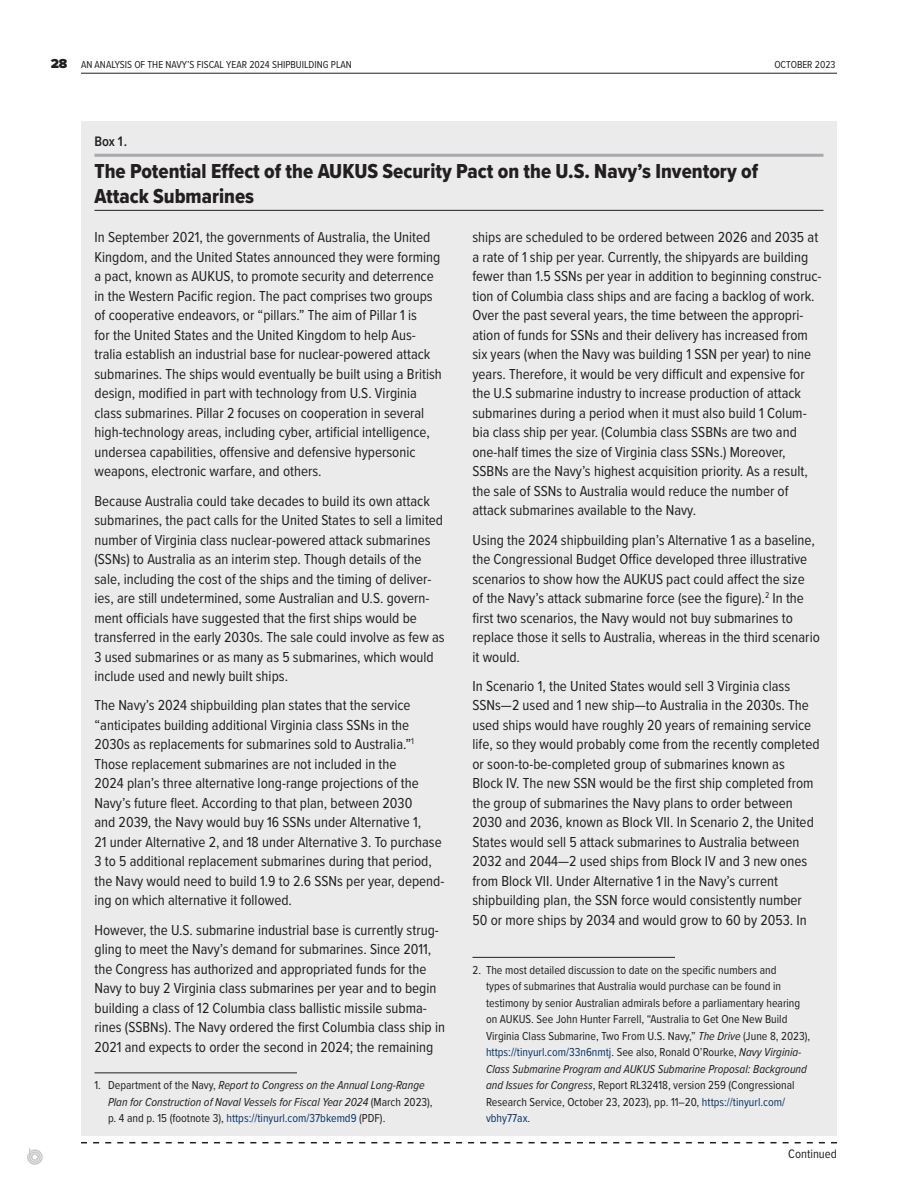
<style>
.page{position:relative;width:918px;height:1188px;background:#fff}
.page>*{position:absolute;margin:0;border:0;box-sizing:border-box;transform-origin:0 0}
.bx2_title{font:21px/25.2px "Proxima Nova Cond Extrabld";color:#231f20}
.bx5_bodytext{font:15px/19.5px "Proxima Nova Cond";color:#231f20}
.t1{font:600 14.25px "Proxima Nova Cond";color:#231f20}
.n_continued_rule{font:12.75px "Proxima Nova Cond";color:#231f20}
.bx7_footnotes{font:12px/16.5px "Proxima Nova Cond";color:#231f20}
.bx7_footnotes-2{font:italic 12px/16.5px "Proxima Nova Cond";color:#231f20}
.t2{font:10.5px "Proxima Nova Cond";color:#231f20}
.s1{font-family:"Proxima Nova";font-weight:900;font-size:13.5px}
.s2{font-style:normal}
.s3{font-style:normal;color:#093565}
.s4{font-style:italic}
.s5{color:#093565}
</style>
<div class="page">
<svg style="left:27px;top:1148px;width:16px;height:17px"></svg>
<hr style="left:81px;top:73px;width:756px;height:1px;background:#231f20">
<div style="left:81px;top:122px;width:756px;height:1014px;background:#ebebec"></div>
<hr style="left:94px;top:154px;width:730px;height:3px;background:#a8a9ad">
<hr style="left:94px;top:210px;width:730px;height:1px;background:#231f20">
<hr style="left:94px;top:1072px;width:203px;height:1px;background:#231f20">
<hr style="left:472px;top:957px;width:203px;height:1px;background:#231f20">
<svg style="left:81px;top:1142px;width:756px;height:1px"></svg>
<p class="t2" style="left:51px;top:56px;width:303px"><span class="s1">28</span> AN ANALYSIS OF THE NAVY’S FISCAL YEAR 2024 SHIPBUILDING PLAN</p>
<p class="t2" style="left:774px;top:56px;width:13px">October</p>
<p class="t2" style="left:815px;top:56px;width:22px">2023</p>
<p class="t1" style="left:94px;top:131px;width:34px">Box 1 .</p>
<p class="bx2_title" style="left:94px;top:158px;width:665px">The Potential Effect of the AUKUS Security Pact on the U.S. Navy’s Inventory of<br>Attack Submarines</p>
<p class="bx5_bodytext" style="left:94px;top:227px;width:349px">In September 2021, the governments of Australia, the United Kingdom, and the United States announced they were forming a pact, known as AUKUS, to promote security and deterrence in the Western Pacific region. The pact comprises two groups of cooperative endeavors, or “pillars.” The aim of Pillar 1 is<br>for the United States and the United Kingdom to help Aus&shy;tralia establish an industrial base for nuclear-powered attack submarines. The ships would eventually be built using a British design, modified in part with technology from U.S. Virginia class submarines. Pillar 2 focuses on cooperation in several high-technology areas, including cyber, artificial intelligence, undersea capabilities, offensive and defensive hypersonic weapons, electronic warfare, and others.</p>
<p class="bx5_bodytext" style="left:94px;top:490px;width:352px">Because Australia could take decades to build its own attack submarines, the pact calls for the United States to sell a limited number of Virginia class nuclear-powered attack submarines (SSNs) to Australia as an interim step. Though details of the sale, including the cost of the ships and the timing of deliver&shy;ies, are still undetermined, some Australian and U.S. govern&shy;ment officials have suggested that the first ships would be transferred in the early 2030s. The sale could involve as few as 3 used submarines or as many as 5 submarines, which would include used and newly built ships.</p>
<p class="bx5_bodytext" style="left:94px;top:695px;width:351px">The Navy’s 2024 shipbuilding plan states that the service “anticipates building additional Virginia class SSNs in the 2030s as replacements for submarines sold to Australia.”<sup>1<br></sup>Those replacement submarines are not included in the<br>2024 plan’s three alternative long-range projections of the Navy’s future fleet. According to that plan, between 2030<br>and 2039, the Navy would buy 16 SSNs under Alternative 1,<br>21 under Alternative 2, and 18 under Alternative 3. To purchase 3 to 5 additional replacement submarines during that period, the Navy would need to build 1.9 to 2.6 SSNs per year, depend&shy;ing on which alternative it followed.</p>
<p class="bx5_bodytext" style="left:94px;top:919px;width:352px">However, the U.S. submarine industrial base is currently strug&shy;gling to meet the Navy’s demand for submarines. Since 2011, the Congress has authorized and appropriated funds for the Navy to buy 2 Virginia class submarines per year and to begin building a class of 12 Columbia class ballistic missile subma&shy;rines (SSBNs). The Navy ordered the first Columbia class ship in 2021 and expects to order the second in 2024; the remaining</p>
<p class="bx7_footnotes-2" style="left:108px;top:1077px;width:326px;text-indent:-14px"><span class="s2">1. Department of the Navy,</span> Report to Congress on the Annual Long-Range<br>Plan for Construction of Naval Vessels for Fiscal Year 2024 <span class="s2">(March 2023), p. 4 and p. 15 (footnote 3),</span> <span class="s3">https://tinyurl.com/37bkemd9</span> <span class="s2">(PDF).</span></p>
<p class="bx5_bodytext" style="left:472px;top:227px;width:350px">ships are scheduled to be ordered between 2026 and 2035 at a rate of 1 ship per year. Currently, the shipyards are building fewer than 1.5 SSNs per year in addition to beginning construc&shy;tion of Columbia class ships and are facing a backlog of work.<br>Over the past several years, the time between the appropri&shy;ation of funds for SSNs and their delivery has increased from six years (when the Navy was building 1 SSN per year) to nine years. Therefore, it would be very difficult and expensive for the U.S submarine industry to increase production of attack submarines during a period when it must also build 1 Colum&shy;bia class ship per year. (Columbia class SSBNs are two and one-half times the size of Virginia class SSNs.) Moreover, SSBNs are the Navy’s highest acquisition priority. As a result, the sale of SSNs to Australia would reduce the number of attack submarines available to the Navy.</p>
<p class="bx5_bodytext" style="left:472px;top:529px;width:349px">Using the 2024 shipbuilding plan’s Alternative 1 as a baseline, the Congressional Budget Office developed three illustrative scenarios to show how the AUKUS pact could affect the size<br>of the Navy’s attack submarine force (see the figure).<sup>2</sup> In the first two scenarios, the Navy would not buy submarines to replace those it sells to Australia, whereas in the third scenario it would.</p>
<p class="bx5_bodytext" style="left:472px;top:676px;width:349px">In Scenario 1, the United States would sell 3 Virginia class SSNs—2 used and 1 new ship—to Australia in the 2030s. The used ships would have roughly 20 years of remaining service life, so they would probably come from the recently completed or soon-to-be-completed group of submarines known as<br>Block IV. The new SSN would be the first ship completed from the group of submarines the Navy plans to order between 2030 and 2036, known as Block VII. In Scenario 2, the United States would sell 5 attack submarines to Australia between 2032 and 2044—2 used ships from Block IV and 3 new ones from Block VII. Under Alternative 1 in the Navy’s current shipbuilding plan, the SSN force would consistently number 50 or more ships by 2034 and would grow to 60 by 2053. In</p>
<p class="bx7_footnotes" style="left:486px;top:961px;width:326px;text-indent:-14px">2. The most detailed discussion to date on the specific numbers and<br>types of submarines that Australia would purchase can be found in testimony by senior Australian admirals before a parliamentary hearing on AUKUS. See John Hunter Farrell, “Australia to Get One New Build Virginia Class Submarine, Two From U.S. Navy,” <span class="s4">The Drive</span> (June 8, 2023), <span class="s5">https://tinyurl.com/33n6nmtj</span>. See also, Ronald O’Rourke, <span class="s4">Navy Virginia-Class Submarine Program and AUKUS Submarine Proposal: Background and Issues for Congress</span>, Report RL32418, version 259 (Congressional Research Service, October 23, 2023), pp. 11–20, <span class="s5">https://tinyurl.com/ vbhy77ax.</span></p>
<p class="n_continued_rule" style="left:788px;top:1145px;width:50px">Continued</p>
</div>
